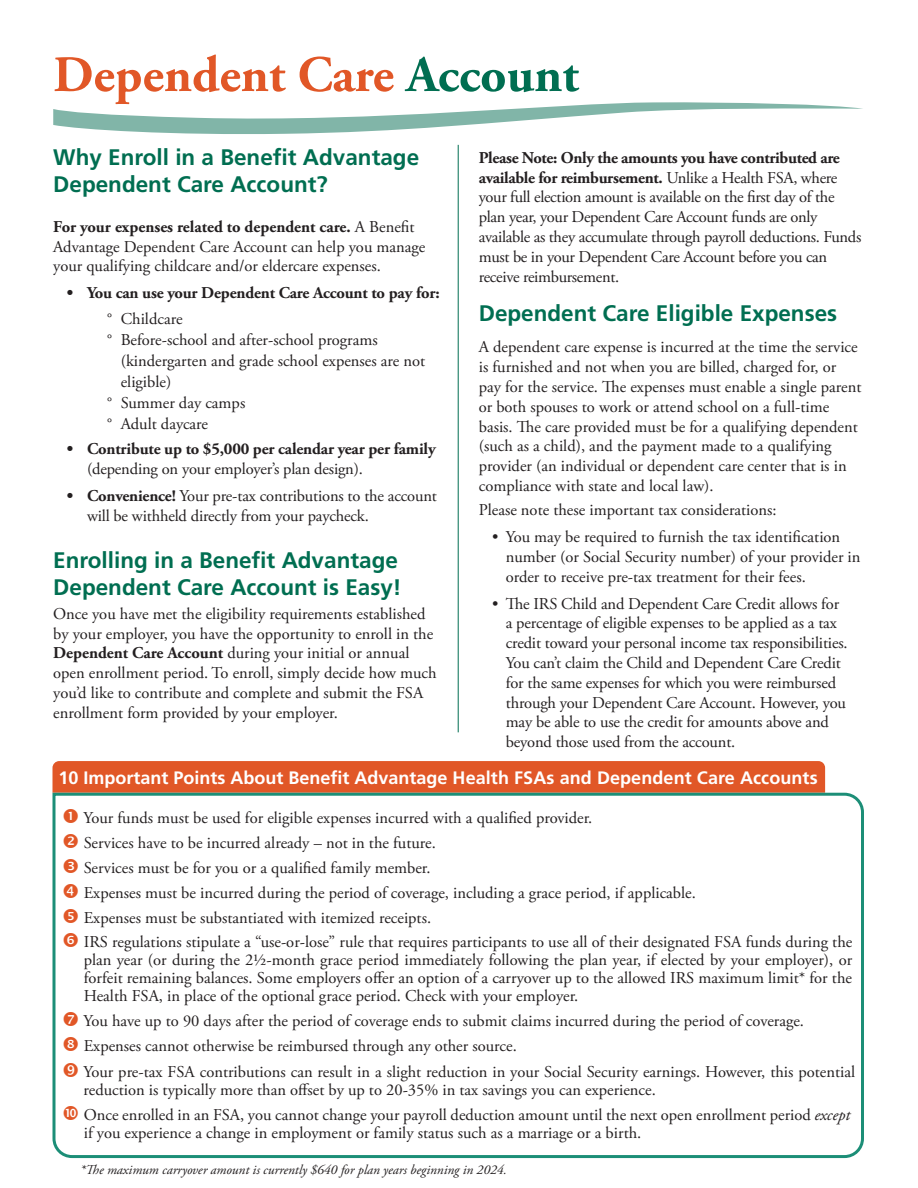
<style>
.page{position:relative;width:918px;height:1188px;background:#fff}
.page>*{position:absolute;margin:0;border:0;box-sizing:border-box;transform-origin:0 0}
.t1{font:700 51px "Adobe Garamond Pro";color:#e15727}
.t2{font:700 22.5px/27px "Frutiger LT Std";color:#006e51}
.t3{font:700 18px "Frutiger LT Std";color:#fff}
.List_Paragraph{font:16.5px/19.8px "Adobe Garamond Pro";color:#231f20}
.List_Paragraph-2{font:16.5px/19.8px "Adobe Garamond Pro";letter-spacing:-.02em;color:#231f20}
.t4{font:700 16.5px/19.8px "Adobe Garamond Pro";letter-spacing:-.01em;color:#231f20}
.t5{font:italic 13.5px "Adobe Garamond Pro";color:#231f20}
.s1{color:#006e51}
.s2{font-weight:700}
.s3{font-weight:400}
.s4{font-style:italic}
</style>
<div class="page">
<div style="left:52px;top:761px;width:773px;height:30px;background:#e15727"></div>
<svg style="left:53px;top:102px;width:810px;height:32px"></svg>
<svg style="left:52px;top:791px;width:812px;height:368px"></svg>
<hr style="left:458px;top:145px;width:1px;height:587px;background:#006e51">
<svg style="left:64px;top:808px;width:14px;height:15px"></svg>
<svg style="left:64px;top:834px;width:14px;height:14px"></svg>
<svg style="left:64px;top:859px;width:14px;height:14px"></svg>
<svg style="left:64px;top:884px;width:14px;height:14px"></svg>
<svg style="left:64px;top:909px;width:14px;height:14px"></svg>
<svg style="left:64px;top:933px;width:14px;height:14px"></svg>
<svg style="left:64px;top:1012px;width:14px;height:14px"></svg>
<svg style="left:64px;top:1037px;width:14px;height:14px"></svg>
<svg style="left:64px;top:1062px;width:14px;height:15px"></svg>
<svg style="left:64px;top:1105px;width:14px;height:15px"></svg>
<p class="t1" style="left:53px;top:45px;width:527px">Dependent Care <span class="s1">Account</span></p>
<p class="t2" style="left:53px;top:144px;width:367px">Why Enroll in a Benefit Advantage<br>Dependent Care Account?</p>
<p class="List_Paragraph" style="left:53px;top:217px;width:374px"><span class="s2">For your expenses related to dependent care.</span> A Benefit<br>Advantage Dependent Care Account can help you manage your qualifying childcare and/or eldercare expenses.</p>
<p class="t4" style="left:67px;top:284px;width:374px">• You can use your Dependent Care Account to pay for:</p>
<p class="List_Paragraph" style="left:107px;top:309px;width:77px">° Childcare</p>
<p class="List_Paragraph" style="left:121px;top:330px;width:306px;line-height:21px;text-indent:-14px">° Before-school and after-school programs (kindergarten and grade school expenses are not eligible)</p>
<p class="List_Paragraph" style="left:107px;top:393px;width:140px">° Summer day camps</p>
<p class="List_Paragraph" style="left:107px;top:414px;width:102px">° Adult daycare</p>
<p class="t4" style="left:87px;top:440px;width:350px;text-indent:-20px">• Contribute up to $5,000 per calendar year per family <span class="s3">(depending on your employer’s plan design).</span></p>
<p class="List_Paragraph" style="left:87px;top:487px;width:352px;text-indent:-20px"><span class="s2">• Convenience!</span> Your pre-tax contributions to the account will be withheld directly from your paycheck.</p>
<p class="t2" style="left:53px;top:547px;width:350px">Enrolling in a Benefit Advantage<br>Dependent Care Account is Easy!</p>
<p class="List_Paragraph" style="left:53px;top:604px;width:385px">Once you have met the eligibility requirements established by your employer, you have the opportunity to enroll in the <span class="s2">Dependent Care Account</span> during your initial or annual open enrollment period. To enroll, simply decide how much you’d like to contribute and complete and submit the FSA enrollment form provided by your employer.</p>
<p class="List_Paragraph-2" style="left:479px;top:148px;width:384px"><span class="s2">Please Note: Only the amounts you have contributed are available for reimbursement.</span> Unlike a Health FSA, where your full election amount is available on the first day of the plan year, your Dependent Care Account funds are only available as they accumulate through payroll deductions. Funds must be in your Dependent Care Account before you can receive reimbursement.</p>
<p class="t2" style="left:479px;top:299px;width:360px">Dependent Care Eligible Expenses</p>
<p class="List_Paragraph" style="left:479px;top:338px;width:384px">A dependent care expense is incurred at the time the service is furnished and not when you are billed, charged for, or pay for the service. The expenses must enable a single parent or both spouses to work or attend school on a full-time basis. The care provided must be for a qualifying dependent (such as a child), and the payment made to a qualifying provider (an individual or dependent care center that is in compliance with state and local law).</p>
<p class="List_Paragraph" style="left:479px;top:500px;width:299px">Please note these important tax considerations:</p>
<p class="List_Paragraph" style="left:506px;top:527px;width:356px;text-indent:-14px">• You may be required to furnish the tax identification number (or Social Security number) of your provider in order to receive pre-tax treatment for their fees.</p>
<p class="List_Paragraph" style="left:506px;top:594px;width:343px;text-indent:-14px">• The IRS Child and Dependent Care Credit allows for a percentage of eligible expenses to be applied as a tax credit toward your personal income tax responsibilities.<br>You can’t claim the Child and Dependent Care Credit for the same expenses for which you were reimbursed through your Dependent Care Account. However, you may be able to use the credit for amounts above and beyond those used from the account.</p>
<p class="t3" style="left:58px;top:767px;width:761px">10 Important Points About Benefit Advantage Health FSAs and Dependent Care Accounts</p>
<p class="List_Paragraph" style="left:84px;top:808px;width:510px">Your funds must be used for eligible expenses incurred with a qualified provider.</p>
<p class="List_Paragraph" style="left:84px;top:833px;width:354px">Services have to be incurred already – not in the future.</p>
<p class="List_Paragraph" style="left:84px;top:858px;width:348px">Services must be for you or a qualified family member.</p>
<p class="List_Paragraph" style="left:84px;top:884px;width:614px">Expenses must be incurred during the period of coverage, including a grace period, if applicable.</p>
<p class="List_Paragraph" style="left:84px;top:909px;width:349px">Expenses must be substantiated with itemized receipts.</p>
<p class="List_Paragraph" style="left:84px;top:933px;width:770px;line-height:18px;text-align:justify">IRS regulations stipulate a “use-or-lose” rule that requires participants to use all of their designated FSA funds during the plan year (or during the 2½-month grace period immediately following the plan year, if elected by your employer), or forfeit remaining balances. Some employers offer an option of a carryover up to the allowed IRS maximum limit* for the Health FSA, in place of the optional grace period. Check with your employer.</p>
<p class="List_Paragraph" style="left:84px;top:1012px;width:722px">You have up to 90 days after the period of coverage ends to submit claims incurred during the period of coverage.</p>
<p class="List_Paragraph" style="left:84px;top:1037px;width:435px">Expenses cannot otherwise be reimbursed through any other source.</p>
<p class="List_Paragraph" style="left:84px;top:1063px;width:773px;line-height:18px">Your pre-tax FSA contributions can result in a slight reduction in your Social Security earnings. However, this potential reduction is typically more than offset by up to 20-35% in tax savings you can experience.</p>
<p class="List_Paragraph" style="left:84px;top:1106px;width:768px;line-height:18px">Once enrolled in an FSA, you cannot change your payroll deduction amount until the next open enrollment period <span class="s4">except </span>if you experience a change in employment or family status such as a marriage or a birth.</p>
<p class="t5" style="left:80px;top:1162px;width:428px">*The maximum carryover amount is currently $640 for plan years beginning in 2024.</p>
</div>
